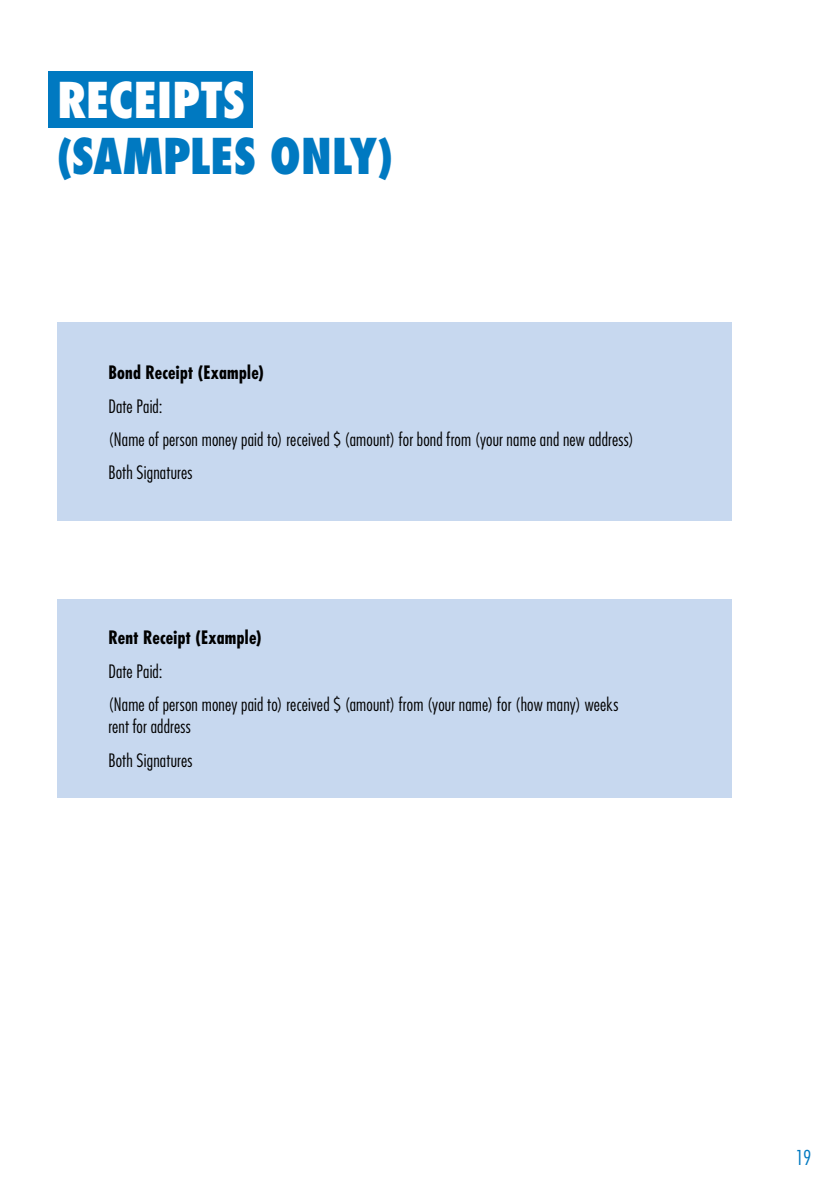
<style>
.page{position:relative;width:840px;height:1191px;background:#fff}
.page>*{position:absolute;margin:0;border:0;box-sizing:border-box;transform-origin:0 0}
.t1{font:800 condensed 48px "Futura";letter-spacing:-.01em;color:#0079c1}
.t2{font:800 condensed 48px "Futura";letter-spacing:-.01em;color:#fff}
.t3{font:300 condensed 20px "Futura";color:#0079c1}
.t4{font:300 condensed 18px/33.4px "Futura";letter-spacing:.01em;color:#000}
.t5{font:700 condensed 18px "Futura";letter-spacing:.015em;color:#000}
</style>
<div class="page">
<div style="left:48px;top:71px;width:204px;height:57px;background:#0079c1"></div>
<div style="left:57px;top:323px;width:674px;height:198px;background:#c7d8ef"></div>
<div style="left:57px;top:599px;width:674px;height:198px;background:#c7d8ef"></div>
<h1 class="t2" style="left:57px;top:69px;width:189px">RECEIPTS</h1>
<h1 class="t1" style="left:57px;top:125px;width:337px">(SAMPLES ONLY)</h1>
<p class="t5" style="left:108px;top:361px;width:157px">Bond Receipt (Example)</p>
<p class="t4" style="left:108px;top:389px;width:527px">Date Paid:<br>(Name of person money paid to) received $ (amount) for bond from (your name and new address)<br>Both Signatures</p>
<p class="t5" style="left:108px;top:626px;width:154px">Rent Receipt (Example)</p>
<p class="t4" style="left:108px;top:654px;width:511px">Date Paid:<br>(Name of person money paid to) received $ (amount) from (your name) for (how many) weeks</p>
<p class="t4" style="left:108px;top:709px;width:86px">rent for address<br>Both Signatures</p>
<p class="t3" style="left:794px;top:1145px;width:18px">19</p>
</div>
